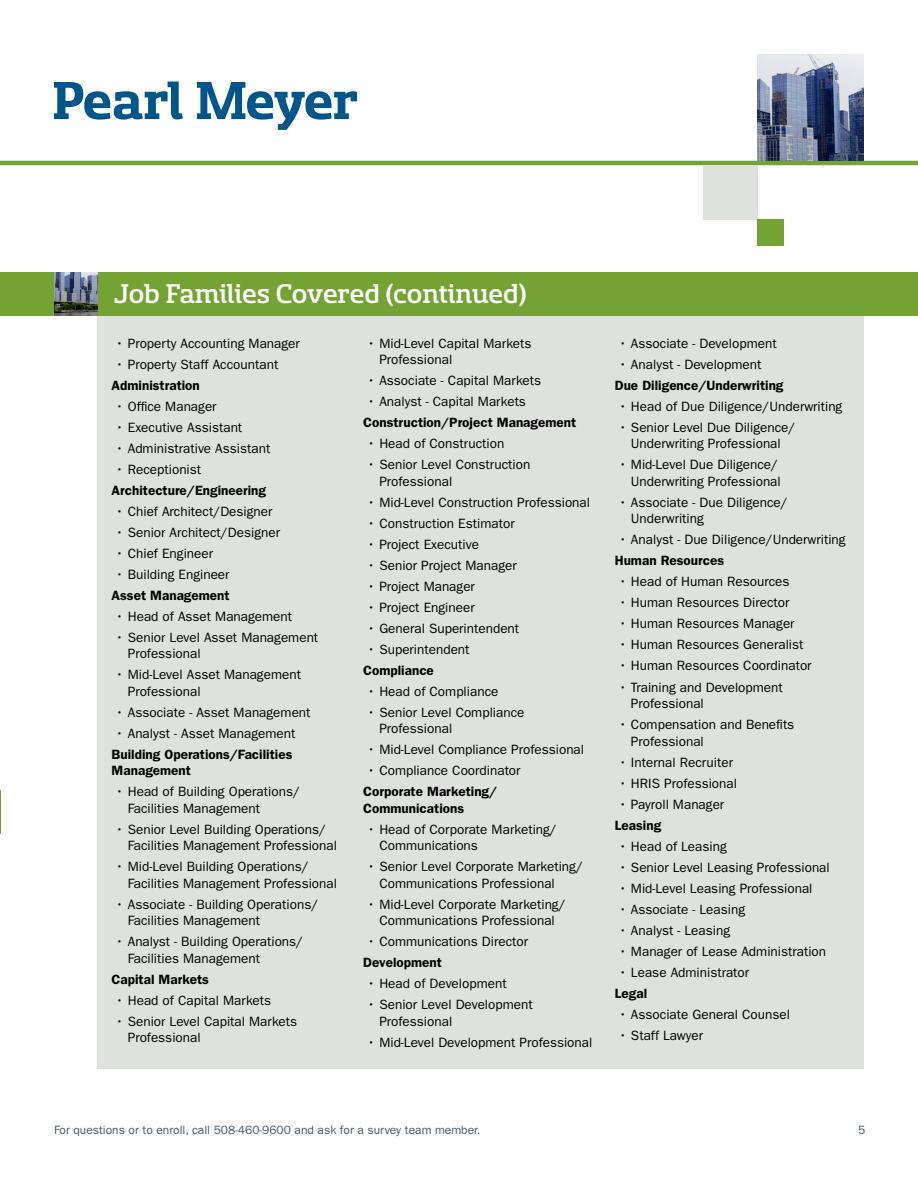
<style>
.page{position:relative;width:918px;height:1188px;background:#fff}
.page>*{position:absolute;margin:0;border:0;box-sizing:border-box;transform-origin:0 0}
.t1{font:500 30px "Sancoale Slab Norm";color:#fff}
.t2{font:13.5px/16.5px "ITC Franklin Gothic Std";color:#000}
.t3{font:600 13.5px/16.5px "ITC Franklin Gothic Std";color:#000}
.t4{font:12px "ITC Franklin Gothic Std";color:#485865}
</style>
<div class="page">
<hr style="left:0;top:161px;width:918px;height:4px;background:#74a333">
<div style="left:703px;top:165px;width:54px;height:54px;background:#dfe1df"></div>
<div style="left:757px;top:219px;width:27px;height:27px;background:#74a333"></div>
<svg style="left:54px;top:82px;width:129px;height:38px"></svg>
<svg style="left:197px;top:82px;width:160px;height:48px"></svg>
<img style="left:757px;top:54px;width:107px;height:107px">
<div style="left:97px;top:316px;width:767px;height:753px;background:#dfe1df"></div>
<div style="left:0;top:272px;width:918px;height:44px;background:#74a333"></div>
<img style="left:54px;top:272px;width:43px;height:44px">
<h1 class="t1" style="left:114px;top:279px;width:414px">Job Families Covered (continued)</h1>
<p class="t2" style="left:116px;top:335px;width:186px">• Property Accounting Manager</p>
<p class="t2" style="left:116px;top:356px;width:164px">• Property Staff Accountant</p>
<p class="t3" style="left:112px;top:377px;width:90px">Administration</p>
<p class="t2" style="left:116px;top:398px;width:102px">• Office Manager</p>
<p class="t2" style="left:116px;top:419px;width:128px">• Executive Assistant</p>
<p class="t2" style="left:116px;top:440px;width:156px">• Administrative Assistant</p>
<p class="t2" style="left:116px;top:461px;width:87px">• Receptionist</p>
<p class="t3" style="left:112px;top:482px;width:156px">Architecture/Engineering</p>
<p class="t2" style="left:116px;top:503px;width:158px">• Chief Architect/Designer</p>
<p class="t2" style="left:116px;top:524px;width:166px">• Senior Architect/Designer</p>
<p class="t2" style="left:116px;top:545px;width:99px">• Chief Engineer</p>
<p class="t2" style="left:116px;top:566px;width:115px">• Building Engineer</p>
<p class="t3" style="left:112px;top:587px;width:119px">Asset Management</p>
<p class="t2" style="left:116px;top:608px;width:178px">• Head of Asset Management</p>
<p class="t2" style="left:128px;top:629px;width:192px;text-indent:-12px">• Senior Level Asset Management<br>Professional</p>
<p class="t2" style="left:128px;top:667px;width:175px;text-indent:-12px">• Mid-Level Asset Management<br>Professional</p>
<p class="t2" style="left:116px;top:704px;width:196px">• Associate - Asset Management</p>
<p class="t2" style="left:116px;top:725px;width:181px">• Analyst - Asset Management</p>
<p class="t3" style="left:112px;top:746px;width:182px">Building Operations/Facilities<br>Management</p>
<p class="t2" style="left:128px;top:784px;width:174px;text-indent:-12px">• Head of Building Operations/<br>Facilities Management</p>
<p class="t2" style="left:128px;top:821px;width:211px;text-indent:-12px">• Senior Level Building Operations/<br>Facilities Management Professional</p>
<p class="t2" style="left:128px;top:859px;width:211px;text-indent:-12px">• Mid-Level Building Operations/<br>Facilities Management Professional</p>
<p class="t2" style="left:128px;top:896px;width:192px;text-indent:-12px">• Associate - Building Operations/<br>Facilities Management</p>
<p class="t2" style="left:128px;top:934px;width:177px;text-indent:-12px">• Analyst - Building Operations/<br>Facilities Management</p>
<p class="t3" style="left:112px;top:971px;width:99px">Capital Markets</p>
<p class="t2" style="left:116px;top:992px;width:157px">• Head of Capital Markets</p>
<p class="t2" style="left:128px;top:1013px;width:171px;text-indent:-12px">• Senior Level Capital Markets<br>Professional</p>
<p class="t2" style="left:379px;top:335px;width:154px;text-indent:-12px">• Mid-Level Capital Markets<br>Professional</p>
<p class="t2" style="left:367px;top:373px;width:175px">• Associate - Capital Markets</p>
<p class="t2" style="left:367px;top:394px;width:160px">• Analyst - Capital Markets</p>
<p class="t3" style="left:363px;top:414px;width:215px">Construction/Project Management</p>
<p class="t2" style="left:367px;top:436px;width:139px">• Head of Construction</p>
<p class="t2" style="left:379px;top:457px;width:153px;text-indent:-12px">• Senior Level Construction<br>Professional</p>
<p class="t2" style="left:367px;top:494px;width:224px">• Mid-Level Construction Professional</p>
<p class="t2" style="left:367px;top:515px;width:149px">• Construction Estimator</p>
<p class="t2" style="left:367px;top:536px;width:113px">• Project Executive</p>
<p class="t2" style="left:367px;top:557px;width:151px">• Senior Project Manager</p>
<p class="t2" style="left:367px;top:578px;width:109px">• Project Manager</p>
<p class="t2" style="left:367px;top:599px;width:109px">• Project Engineer</p>
<p class="t2" style="left:367px;top:620px;width:154px">• General Superintendent</p>
<p class="t2" style="left:367px;top:641px;width:104px">• Superintendent</p>
<p class="t3" style="left:363px;top:662px;width:72px">Compliance</p>
<p class="t2" style="left:367px;top:683px;width:133px">• Head of Compliance</p>
<p class="t2" style="left:379px;top:704px;width:147px;text-indent:-12px">• Senior Level Compliance<br>Professional</p>
<p class="t2" style="left:367px;top:742px;width:218px">• Mid-Level Compliance Professional</p>
<p class="t2" style="left:367px;top:763px;width:155px">• Compliance Coordinator</p>
<p class="t3" style="left:363px;top:784px;width:136px">Corporate Marketing/<br>Communications</p>
<p class="t2" style="left:379px;top:821px;width:179px;text-indent:-12px">• Head of Corporate Marketing/<br>Communications</p>
<p class="t2" style="left:379px;top:859px;width:205px;text-indent:-12px">• Senior Level Corporate Marketing/<br>Communications Professional</p>
<p class="t2" style="left:367px;top:896px;width:200px;text-align:center">• Mid-Level Corporate Marketing/<br>Communications Professional</p>
<p class="t2" style="left:367px;top:934px;width:162px">• Communications Director</p>
<p class="t3" style="left:363px;top:955px;width:80px">Development</p>
<p class="t2" style="left:367px;top:976px;width:141px">• Head of Development</p>
<p class="t2" style="left:379px;top:997px;width:155px;text-indent:-12px">• Senior Level Development<br>Professional</p>
<p class="t2" style="left:367px;top:1034px;width:227px">• Mid-Level Development Professional</p>
<p class="t2" style="left:619px;top:335px;width:159px">• Associate - Development</p>
<p class="t2" style="left:619px;top:356px;width:144px">• Analyst - Development</p>
<p class="t3" style="left:615px;top:377px;width:170px">Due Diligence/Underwriting</p>
<p class="t2" style="left:619px;top:398px;width:225px">• Head of Due Diligence/Underwriting</p>
<p class="t2" style="left:619px;top:419px;width:178px;text-align:center">• Senior Level Due Diligence/<br>Underwriting Professional</p>
<p class="t2" style="left:619px;top:457px;width:163px;text-align:right">• Mid-Level Due Diligence/<br>Underwriting Professional</p>
<p class="t2" style="left:631px;top:494px;width:158px;text-indent:-12px">• Associate - Due Diligence/<br>Underwriting</p>
<p class="t2" style="left:619px;top:532px;width:228px">• Analyst - Due Diligence/Underwriting</p>
<p class="t3" style="left:615px;top:553px;width:111px">Human Resources</p>
<p class="t2" style="left:619px;top:574px;width:172px">• Head of Human Resources</p>
<p class="t2" style="left:619px;top:595px;width:172px">• Human Resources Director</p>
<p class="t2" style="left:619px;top:616px;width:177px">• Human Resources Manager</p>
<p class="t2" style="left:619px;top:637px;width:186px">• Human Resources Generalist</p>
<p class="t2" style="left:619px;top:658px;width:194px">• Human Resources Coordinator</p>
<p class="t2" style="left:631px;top:679px;width:153px;text-indent:-12px">• Training and Development<br>Professional</p>
<p class="t2" style="left:631px;top:716px;width:165px;text-indent:-12px">• Compensation and Benefits<br>Professional</p>
<p class="t2" style="left:619px;top:754px;width:116px">• Internal Recruiter</p>
<p class="t2" style="left:619px;top:775px;width:120px">• HRIS Professional</p>
<p class="t2" style="left:619px;top:796px;width:107px">• Payroll Manager</p>
<p class="t3" style="left:615px;top:817px;width:48px">Leasing</p>
<p class="t2" style="left:619px;top:838px;width:109px">• Head of Leasing</p>
<p class="t2" style="left:619px;top:859px;width:213px">• Senior Level Leasing Professional</p>
<p class="t2" style="left:619px;top:880px;width:195px">• Mid-Level Leasing Professional</p>
<p class="t2" style="left:619px;top:901px;width:128px">• Associate - Leasing</p>
<p class="t2" style="left:619px;top:922px;width:113px">• Analyst - Leasing</p>
<p class="t2" style="left:619px;top:943px;width:209px">• Manager of Lease Administration</p>
<p class="t2" style="left:619px;top:964px;width:132px">• Lease Administrator</p>
<p class="t3" style="left:615px;top:985px;width:34px">Legal</p>
<p class="t2" style="left:619px;top:1006px;width:173px">• Associate General Counsel</p>
<p class="t2" style="left:619px;top:1027px;width:86px">• Staff Lawyer</p>
<p class="t4" style="left:54px;top:1123px;width:428px">For questions or to enroll, call 508-460-9600 and ask for a survey team member.</p>
<p class="t4" style="left:858px;top:1123px;width:9px">5</p>
</div>
